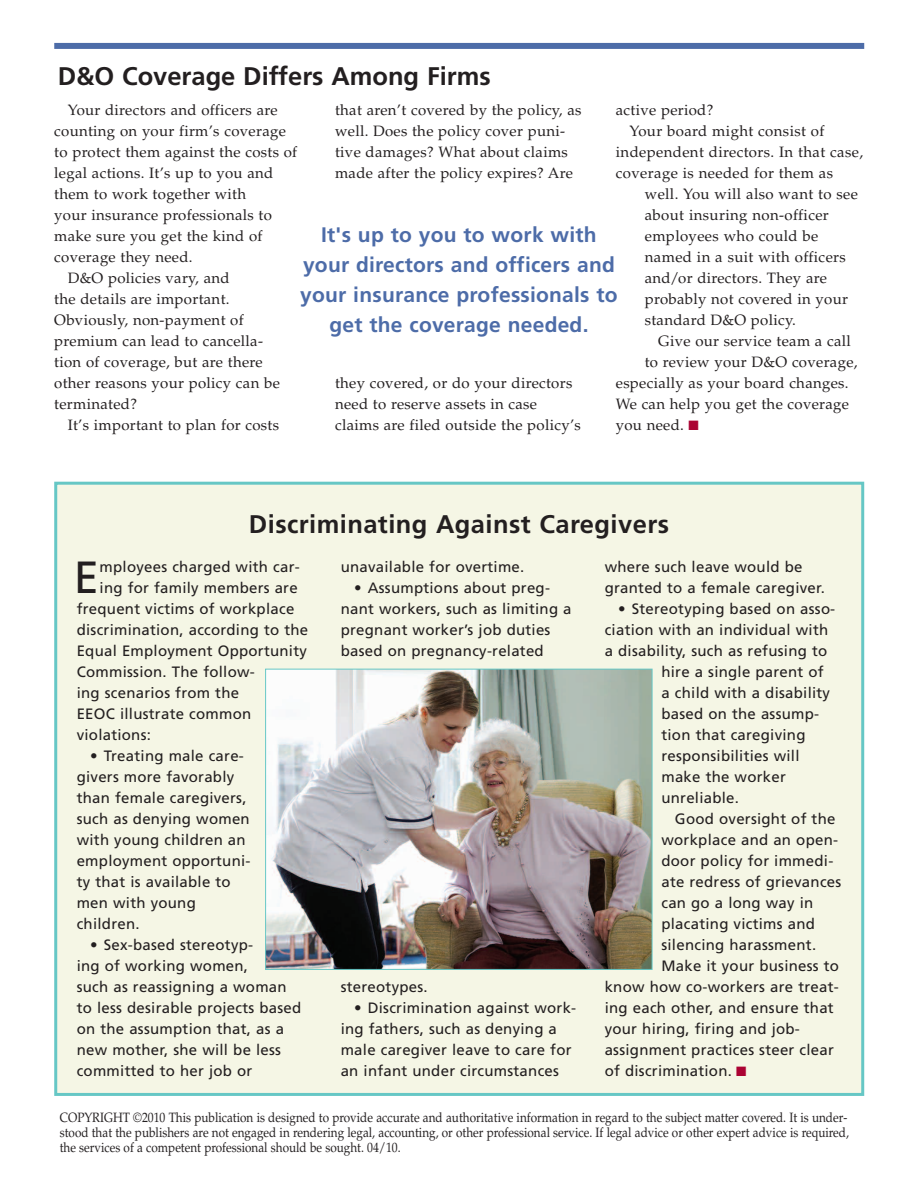
<style>
.page{position:relative;width:918px;height:1188px;background:#fff}
.page>*{position:absolute;margin:0;border:0;box-sizing:border-box;transform-origin:0 0}
.t1{font:45px "Frutiger";color:#231f20}
.t2{font:700 25.5px "Frutiger";letter-spacing:.015em;color:#231f20}
.t3{font:700 21px/30px "Frutiger";letter-spacing:.01em;color:#4d6ca8;text-align:center}
.t4{font:15px/21px "Frutiger";letter-spacing:.015em;color:#231f20}
.t5{font:15px/21px "Palatino";letter-spacing:.02em;color:#231f20}
.t6{font:13.5px/15px "Palatino";color:#231f20;scale:.87 1}
.s1{color:#ab0333}
</style>
<div class="page">
<div style="left:56px;top:483px;width:807px;height:611px;background:#f5f6e5"></div>
<div style="left:54px;top:482px;width:810px;height:614px;border:3px solid #66c7c5"></div>
<div style="left:54px;top:43px;width:810px;height:6px;background:#4d6ca8"></div>
<img style="left:267px;top:671px;width:383px;height:297px">
<div style="left:265px;top:669px;width:387px;height:301px;border:1px solid #66c7c5"></div>
<h2 class="t2" style="left:58px;top:66px;width:435px">D&amp;O Coverage Differs Among Firms</h2>
<p class="t5" style="left:68px;top:101px;width:211px">Your directors and officers are</p>
<p class="t5" style="left:54px;top:122px;width:233px">counting on your firm’s coverage</p>
<p class="t5" style="left:54px;top:143px;width:245px">to protect them against the costs of</p>
<p class="t5" style="left:54px;top:164px;width:221px">legal actions. It’s up to you and</p>
<p class="t5" style="left:54px;top:185px;width:193px">them to work together with</p>
<p class="t5" style="left:54px;top:206px;width:219px">your insurance professionals to</p>
<p class="t5" style="left:54px;top:227px;width:210px">make sure you get the kind of</p>
<p class="t5" style="left:54px;top:248px;width:140px">coverage they need.</p>
<p class="t5" style="left:68px;top:269px;width:163px">D&amp;O policies vary, and</p>
<p class="t5" style="left:54px;top:290px;width:177px">the details are important.</p>
<p class="t5" style="left:54px;top:311px;width:191px">Obviously, non-payment of</p>
<p class="t5" style="left:54px;top:332px;width:210px">premium can lead to cancella-</p>
<p class="t5" style="left:54px;top:353px;width:210px">tion of coverage, but are there</p>
<p class="t5" style="left:54px;top:374px;width:227px">other reasons your policy can be</p>
<p class="t5" style="left:54px;top:395px;width:84px">terminated?</p>
<p class="t5" style="left:68px;top:416px;width:213px">It’s important to plan for costs</p>
<p class="t5" style="left:616px;top:101px;width:99px">active period?</p>
<p class="t5" style="left:629px;top:122px;width:197px">Your board might consist of</p>
<p class="t5" style="left:616px;top:143px;width:249px">independent directors. In that case,</p>
<p class="t5" style="left:616px;top:164px;width:219px">coverage is needed for them as</p>
<p class="t5" style="left:645px;top:185px;width:215px">well. You will also want to see</p>
<p class="t5" style="left:645px;top:206px;width:186px">about insuring non-officer</p>
<p class="t5" style="left:645px;top:227px;width:175px">employees who could be</p>
<p class="t5" style="left:645px;top:248px;width:203px">named in a suit with officers</p>
<p class="t5" style="left:645px;top:269px;width:184px">and/or directors. They are</p>
<p class="t5" style="left:645px;top:290px;width:205px">probably not covered in your</p>
<p class="t5" style="left:645px;top:311px;width:153px">standard D&amp;O policy.</p>
<p class="t5" style="left:658px;top:332px;width:194px">Give our service team a call</p>
<p class="t5" style="left:645px;top:353px;width:214px">to review your D&amp;O coverage,</p>
<p class="t5" style="left:616px;top:374px;width:234px">especially as your board changes.</p>
<p class="t5" style="left:616px;top:395px;width:235px">We can help you get the coverage</p>
<p class="t5" style="left:616px;top:416px;width:84px">you need. <span class="s1">■</span></p>
<p class="t5" style="left:335px;top:101px;width:248px">that aren’t covered by the policy, as well. Does the policy cover puni&shy;tive damages? What about claims made after the policy expires? Are</p>
<h3 class="t3" style="left:300px;top:221px;width:319px">It's up to you to work with your directors and officers and your insurance professionals to get the coverage needed.</h3>
<p class="t5" style="left:335px;top:374px;width:247px">they covered, or do your directors need to reserve assets in case claims are filed outside the policy’s</p>
<h2 class="t2" style="left:249px;top:514px;width:422px">Discriminating Against Caregivers</h2>
<h1 class="t1" style="left:74px;top:560px;width:27px">E</h1>
<p class="t4" style="left:100px;top:558px;width:202px">mployees charged with car-</p>
<p class="t4" style="left:100px;top:579px;width:200px">ing for family members are</p>
<p class="t4" style="left:77px;top:600px;width:219px">frequent victims of workplace</p>
<p class="t4" style="left:77px;top:621px;width:233px">discrimination, according to the</p>
<p class="t4" style="left:77px;top:642px;width:232px">Equal Employment Opportunity</p>
<p class="t4" style="left:77px;top:663px;width:180px">Commission. The follow-</p>
<p class="t4" style="left:77px;top:684px;width:164px">ing scenarios from the</p>
<p class="t4" style="left:77px;top:705px;width:176px">EEOC illustrate common</p>
<p class="t4" style="left:77px;top:726px;width:76px">violations:</p>
<p class="t4" style="left:77px;top:747px;width:175px;text-indent:14px">• Treating male care&shy;givers more favorably than female caregivers, such as denying women with young children an employment opportuni&shy;ty that is available to men with young children.</p>
<p class="t4" style="left:77px;top:936px;width:226px;text-indent:14px">• Sex-based stereotyp-<br>ing of working women,<br>such as reassigning a woman to less desirable projects based on the assumption that, as a new mother, she will be less committed to her job or</p>
<p class="t4" style="left:341px;top:558px;width:185px">unavailable for overtime.</p>
<p class="t4" style="left:341px;top:579px;width:232px;text-indent:14px">• Assumptions about preg&shy;nant workers, such as limiting a pregnant worker’s job duties based on pregnancy-related</p>
<p class="t4" style="left:341px;top:978px;width:89px">stereotypes.</p>
<p class="t4" style="left:341px;top:999px;width:237px;text-indent:14px">• Discrimination against work&shy;ing fathers, such as denying a male caregiver leave to care for an infant under circumstances</p>
<p class="t4" style="left:605px;top:558px;width:222px">where such leave would be granted to a female caregiver.</p>
<p class="t4" style="left:618px;top:600px;width:219px">• Stereotyping based on asso-</p>
<p class="t4" style="left:605px;top:621px;width:225px">ciation with an individual with</p>
<p class="t4" style="left:605px;top:642px;width:224px">a disability, such as refusing to</p>
<p class="t4" style="left:661px;top:663px;width:164px">hire a single parent of</p>
<p class="t4" style="left:661px;top:684px;width:170px">a child with a disability</p>
<p class="t4" style="left:661px;top:705px;width:159px">based on the assump-</p>
<p class="t4" style="left:661px;top:726px;width:146px">tion that caregiving</p>
<p class="t4" style="left:661px;top:747px;width:140px">responsibilities will</p>
<p class="t4" style="left:661px;top:768px;width:126px">make the worker</p>
<p class="t4" style="left:661px;top:789px;width:79px">unreliable.</p>
<p class="t4" style="left:675px;top:810px;width:162px">Good oversight of the</p>
<p class="t4" style="left:661px;top:831px;width:178px">workplace and an open-</p>
<p class="t4" style="left:661px;top:852px;width:173px">door policy for immedi-</p>
<p class="t4" style="left:661px;top:873px;width:181px">ate redress of grievances</p>
<p class="t4" style="left:661px;top:894px;width:153px">can go a long way in</p>
<p class="t4" style="left:661px;top:915px;width:155px">placating victims and</p>
<p class="t4" style="left:661px;top:936px;width:156px">silencing harassment.</p>
<p class="t4" style="left:661px;top:957px;width:179px">Make it your business to</p>
<p class="t4" style="left:605px;top:978px;width:236px">know how co-workers are treat-</p>
<p class="t4" style="left:605px;top:999px;width:231px">ing each other, and ensure that</p>
<p class="t4" style="left:605px;top:1020px;width:197px">your hiring, firing and job-</p>
<p class="t4" style="left:605px;top:1041px;width:231px">assignment practices steer clear</p>
<p class="t4" style="left:605px;top:1062px;width:143px">of discrimination. <span class="s1">■</span></p>
<p class="t6" style="left:60px;top:1112px;width:909px">COPYRIGHT ©2010 This publication is designed to provide accurate and authoritative information in regard to the subject matter covered. It is under&shy;stood that the publishers are not engaged in rendering legal, accounting, or other professional service. If legal advice or other expert advice is required, the services of a competent professional should be sought. 04/10.</p>
</div>
